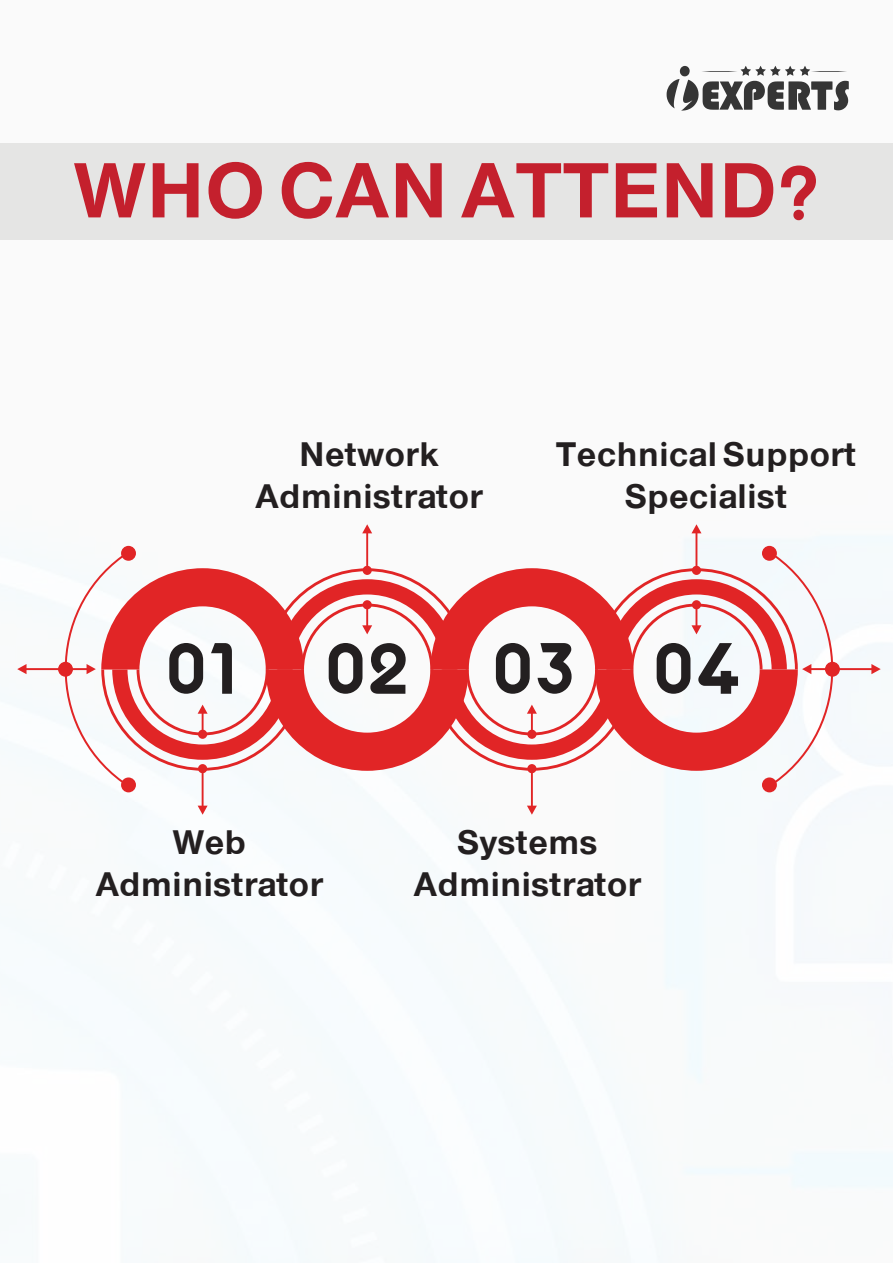
<style>
.page{position:relative;width:893px;height:1263px;background:#fff}
.page>*{position:absolute;margin:0;border:0;box-sizing:border-box;transform-origin:0 0}
.t1{font:78.75px "be IN Black";color:#c4202d}
.t2{font:76.8px "be IN Black";color:#231f20}
.t3{font:34.5px/41.4px "be IN Black";color:#231f20;text-align:center}
</style>
<div class="page">
<svg style="left:667px;top:66px;width:182px;height:45px"></svg>
<svg style="left:17px;top:524px;width:864px;height:291px"></svg>
<div style="left:0;top:143px;width:893px;height:97px;background:#e5e5e4"></div>
<h1 class="t1" style="left:73px;top:144px;width:748px">WHO CAN ATTEND?</h1>
<p class="t3" style="left:255px;top:434px;width:229px">Network<br>Administrator</p>
<p class="t3" style="left:556px;top:434px;width:302px">Technical Support<br>Specialist</p>
<h2 class="t2" style="left:165px;top:622px;width:578px">٠١ ٠٢ ٠٣ ٠٤</h2>
<p class="t3" style="left:95px;top:821px;width:229px">Web<br>Administrator</p>
<p class="t3" style="left:414px;top:821px;width:229px">Systems<br>Administrator</p>
</div>
